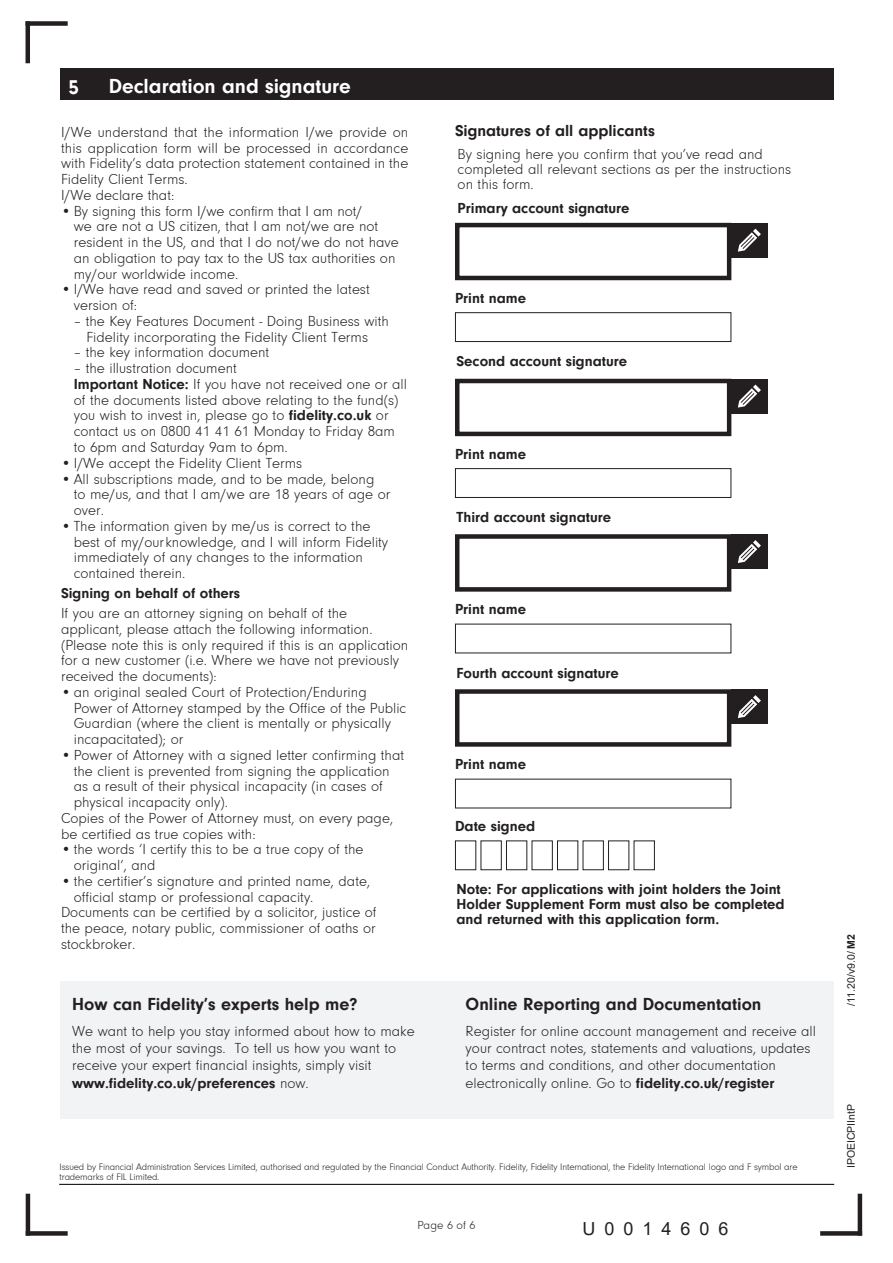
<style>
.page{position:relative;width:893px;height:1263px;background:#fff}
.page>*{position:absolute;margin:0;border:0;box-sizing:border-box;transform-origin:0 0}
.t1{font:700 21px "Neuzeit Gro";color:#fff}
.t2{font:700 18px "Neuzeit Gro";color:#231f20}
.t3{font:18px "Arial";letter-spacing:.5em;color:#231f20}
.t4{font:700 16.5px "Neuzeit Gro";color:#231f20}
.Text_Indent{font:300 15px/15.8px "Neuzeit Gro";color:#231f20}
.t5{font:700 15px/15px "Neuzeit Gro";color:#231f20}
.t6{font:300 12px "Neuzeit Gro";color:#231f20}
.t7{font:10.5px "Arial";color:#231f20}
.t8{font:300 9.75px/9.8px "Neuzeit Gro";letter-spacing:-.015em;color:#231f20}
.s1{font-weight:700}
</style>
<div class="page">
<div style="left:26px;top:21px;width:42px;height:5px;background:#231f20"></div>
<hr style="left:26px;top:21px;width:4px;height:42px;background:#231f20">
<div style="left:820px;top:1231px;width:42px;height:5px;background:#231f20"></div>
<hr style="left:858px;top:1194px;width:4px;height:41px;background:#231f20">
<hr style="left:26px;top:1194px;width:4px;height:42px;background:#231f20">
<div style="left:26px;top:1231px;width:42px;height:5px;background:#231f20"></div>
<svg style="left:833px;top:68px;width:1px;height:32px"></svg>
<div style="left:60px;top:68px;width:773px;height:32px;background:#231f20"></div>
<div style="left:455px;top:379px;width:276px;height:57px;border:4px solid #231f20"></div>
<div style="left:731px;top:379px;width:36px;height:34px;background:#231f20"></div>
<svg style="left:738px;top:385px;width:23px;height:23px"></svg>
<div style="left:455px;top:534px;width:276px;height:58px;border:4px solid #231f20"></div>
<div style="left:731px;top:534px;width:36px;height:35px;background:#231f20"></div>
<svg style="left:738px;top:540px;width:23px;height:23px"></svg>
<div style="left:455px;top:689px;width:276px;height:58px;border:4px solid #231f20"></div>
<div style="left:731px;top:689px;width:36px;height:35px;background:#231f20"></div>
<svg style="left:738px;top:695px;width:23px;height:23px"></svg>
<div style="left:455px;top:223px;width:276px;height:57px;border:4px solid #231f20"></div>
<div style="left:731px;top:223px;width:36px;height:34px;background:#231f20"></div>
<svg style="left:738px;top:229px;width:23px;height:23px"></svg>
<div style="left:455px;top:312px;width:276px;height:30px;border:1px solid #231f20"></div>
<div style="left:455px;top:468px;width:276px;height:30px;border:1px solid #231f20"></div>
<div style="left:455px;top:840px;width:21px;height:30px;border:1px solid #231f20"></div>
<div style="left:480px;top:840px;width:22px;height:30px;border:1px solid #231f20"></div>
<div style="left:506px;top:840px;width:21px;height:30px;border:1px solid #231f20"></div>
<div style="left:531px;top:840px;width:22px;height:30px;border:1px solid #231f20"></div>
<div style="left:557px;top:840px;width:21px;height:30px;border:1px solid #231f20"></div>
<div style="left:583px;top:840px;width:21px;height:30px;border:1px solid #231f20"></div>
<div style="left:608px;top:840px;width:21px;height:30px;border:1px solid #231f20"></div>
<div style="left:634px;top:840px;width:21px;height:30px;border:1px solid #231f20"></div>
<hr style="left:60px;top:1184px;width:774px;height:1px;background:#231f20">
<div style="left:60px;top:981px;width:773px;height:137px;background:#f2f3f4"></div>
<p class="t1" style="left:69px;top:75px;width:12px">5</p>
<p class="t1" style="left:109px;top:75px;width:244px">Declaration and signature</p>
<p class="Text_Indent" style="left:61px;top:125px;width:349px;text-align:justify">I/We understand that the information I/we provide on this application form will be processed in accordance with Fidelity’s data protection statement contained in the Fidelity Client Terms.</p>
<p class="Text_Indent" style="left:61px;top:188px;width:115px">I/We declare that:</p>
<p class="Text_Indent" style="left:74px;top:203px;width:327px;text-indent:-13px">• By signing this form I/we confirm that I am not/<br>we are not a US citizen, that I am not/we are not resident in the US, and that I do not/we do not have an obligation to pay tax to the US tax authorities on my/our worldwide income.</p>
<p class="Text_Indent" style="left:74px;top:282px;width:297px;text-indent:-13px">• I/We have read and saved or printed the latest version of:</p>
<p class="Text_Indent" style="left:74px;top:314px;width:317px;text-align:center">– the Key Features Document - Doing Business with<br>Fidelity incorporating the Fidelity Client Terms</p>
<p class="Text_Indent" style="left:74px;top:345px;width:197px">– the key information document</p>
<p class="Text_Indent" style="left:74px;top:361px;width:165px">– the illustration document</p>
<p class="Text_Indent" style="left:74px;top:377px;width:335px"><span class="s1">Important Notice:</span> If you have not received one or all of the documents listed above relating to the fund(s) you wish to invest in, please go to <span class="s1">fidelity.co.uk</span> or contact us on 0800 41 41 61 Monday to Friday 8am to 6pm and Saturday 9am to 6pm.</p>
<p class="Text_Indent" style="left:61px;top:455px;width:243px">• I/We accept the Fidelity Client Terms</p>
<p class="Text_Indent" style="left:74px;top:471px;width:318px;text-indent:-13px">• All subscriptions made, and to be made, belong<br>to me/us, and that I am/we are 18 years of age or over.</p>
<p class="Text_Indent" style="left:74px;top:518px;width:316px;text-indent:-13px">• The information given by me/us is correct to the best of my/our knowledge, and I will inform Fidelity immediately of any changes to the information contained therein.</p>
<p class="t5" style="left:61px;top:586px;width:181px">Signing on behalf of others</p>
<p class="Text_Indent" style="left:61px;top:606px;width:349px">If you are an attorney signing on behalf of the applicant, please attach the following information. (Please note this is only required if this is an application for a new customer (i.e. Where we have not previously received the documents):</p>
<p class="Text_Indent" style="left:74px;top:684px;width:334px;text-indent:-13px">• an original sealed Court of Protection/Enduring Power of Attorney stamped by the Office of the Public Guardian (where the client is mentally or physically incapacitated); or</p>
<p class="Text_Indent" style="left:74px;top:747px;width:332px;text-indent:-13px">• Power of Attorney with a signed letter confirming that the client is prevented from signing the application as a result of their physical incapacity (in cases of physical incapacity only).</p>
<p class="Text_Indent" style="left:61px;top:810px;width:334px">Copies of the Power of Attorney must, on every page, be certified as true copies with:</p>
<p class="Text_Indent" style="left:74px;top:842px;width:291px;text-indent:-13px">• the words ‘I certify this to be a true copy of the original’, and</p>
<p class="Text_Indent" style="left:74px;top:873px;width:298px;text-indent:-13px">• the certifier’s signature and printed name, date, official stamp or professional capacity.</p>
<p class="Text_Indent" style="left:61px;top:905px;width:317px;text-align:justify">Documents can be certified by a solicitor, justice of the peace, notary public, commissioner of oaths or stockbroker.</p>
<p class="t2" style="left:72px;top:994px;width:287px">How can Fidelity’s experts help me?</p>
<p class="Text_Indent" style="left:72px;top:1023px;width:344px;line-height:17.2px">We want to help you stay informed about how to make the most of your savings. To tell us how you want to receive your expert financial insights, simply visit <span class="s1">www.fidelity.co.uk/preferences</span> now.</p>
<p class="t4" style="left:455px;top:122px;width:201px">Signatures of all applicants</p>
<p class="Text_Indent" style="left:458px;top:147px;width:335px;line-height:15px">By signing here you confirm that you’ve read and completed all relevant sections as per the instructions on this form.</p>
<p class="t5" style="left:458px;top:200px;width:173px">Primary account signature</p>
<p class="t5" style="left:455px;top:291px;width:73px">Print name</p>
<p class="t5" style="left:456px;top:354px;width:172px">Second account signature</p>
<p class="t5" style="left:455px;top:447px;width:73px">Print name</p>
<p class="t5" style="left:456px;top:510px;width:156px">Third account signature</p>
<p class="t5" style="left:455px;top:602px;width:73px">Print name</p>
<p class="t5" style="left:456px;top:665px;width:164px">Fourth account signature</p>
<p class="t5" style="left:455px;top:757px;width:73px">Print name</p>
<p class="t5" style="left:455px;top:819px;width:82px">Date signed</p>
<p class="t5" style="left:456px;top:882px;width:330px">Note: For applications with joint holders the Joint<br>Holder Supplement Form must also be completed and returned with this application form.</p>
<p class="t2" style="left:466px;top:994px;width:297px">Online Reporting and Documentation</p>
<p class="Text_Indent" style="left:466px;top:1023px;width:352px;line-height:17.2px">Register for online account management and receive all your contract notes, statements and valuations, updates to terms and conditions, and other documentation electronically online. Go to <span class="s1">fidelity.co.uk/register</span></p>
<p class="t8" style="left:60px;top:1162px;width:740px">Issued by Financial Administration Services Limited, authorised and regulated by the Financial Conduct Authority. Fidelity, Fidelity International, the Fidelity International logo and F symbol are trademarks of FIL Limited.</p>
<p class="t6" style="left:417px;top:1219px;width:60px">Page 6 of 6</p>
<p class="t3" style="left:582px;top:1216px;width:148px">U0014606</p>
<p class="t7" style="left:844px;top:1006px;width:74px;rotate:-90deg">/11.20/v9.0/ <span class="s1">M2</span></p>
<p class="t7" style="left:844px;top:1168px;width:66px;rotate:-90deg">IPOEICPIIntP</p>
</div>
